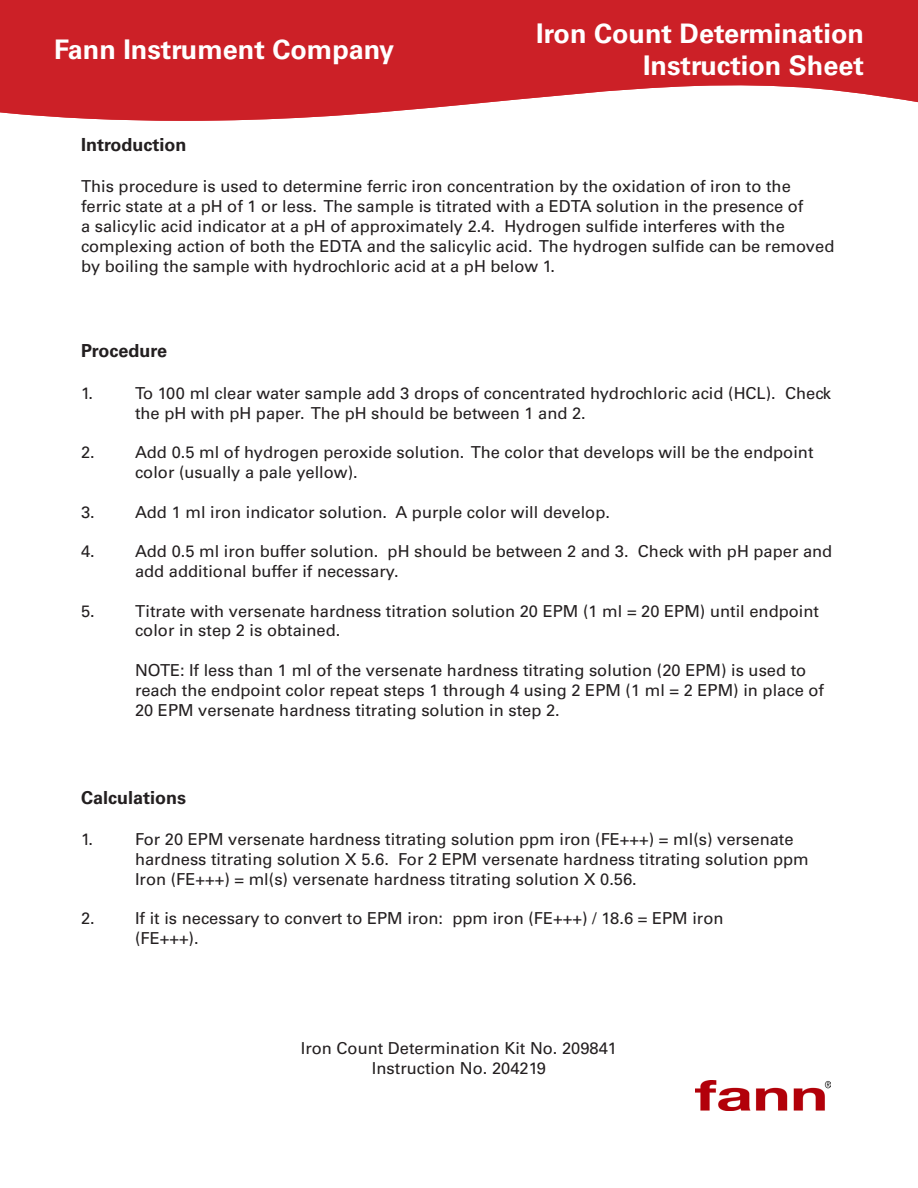
<style>
.page{position:relative;width:918px;height:1188px;background:#fff}
.page>*{position:absolute;margin:0;border:0;box-sizing:border-box;transform-origin:0 0}
.t1{font:700 27px "Univers LT Std";color:#fff}
.t2{font:700 18px "Univers LT Std";color:#231f20}
.t3{font:16.5px/19.8px "Univers LT Std";color:#231f20}
</style>
<div class="page">
<svg style="left:0;top:0;width:918px;height:121px;background:#d23e44"></svg>
<img style="left:695px;top:1080px;width:135px;height:30px">
<p class="t1" style="left:54px;top:34px;width:342px">Fann Instrument Company</p>
<p class="t1" style="left:536px;top:17px;width:329px">Iron Count Determination</p>
<p class="t1" style="left:643px;top:50px;width:222px">Instruction Sheet</p>
<p class="t2" style="left:81px;top:134px;width:107px">Introduction</p>
<p class="t3" style="left:81px;top:177px;width:755px">This procedure is used to determine ferric iron concentration by the oxidation of iron to the ferric state at a pH of 1 or less. The sample is titrated with a EDTA solution in the presence of<br>a salicylic acid indicator at a pH of approximately 2.4. Hydrogen sulfide interferes with the complexing action of both the EDTA and the salicylic acid. The hydrogen sulfide can be removed by boiling the sample with hydrochloric acid at a pH below 1.</p>
<p class="t2" style="left:81px;top:341px;width:88px">Procedure</p>
<p class="t3" style="left:81px;top:383px;width:14px">1.</p>
<p class="t3" style="left:135px;top:383px;width:698px">To 100 ml clear water sample add 3 drops of concentrated hydrochloric acid (HCL). Check the pH with pH paper. The pH should be between 1 and 2.</p>
<p class="t3" style="left:81px;top:443px;width:15px">2.</p>
<p class="t3" style="left:135px;top:443px;width:680px">Add 0.5 ml of hydrogen peroxide solution. The color that develops will be the endpoint color (usually a pale yellow).</p>
<p class="t3" style="left:81px;top:502px;width:15px">3.</p>
<p class="t3" style="left:135px;top:502px;width:477px">Add 1 ml iron indicator solution. A purple color will develop.</p>
<p class="t3" style="left:81px;top:542px;width:15px">4.</p>
<p class="t3" style="left:135px;top:542px;width:699px">Add 0.5 ml iron buffer solution. pH should be between 2 and 3. Check with pH paper and add additional buffer if necessary.</p>
<p class="t3" style="left:81px;top:601px;width:15px">5.</p>
<p class="t3" style="left:135px;top:601px;width:686px">Titrate with versenate hardness titration solution 20 EPM (1 ml = 20 EPM) until endpoint color in step 2 is obtained.</p>
<p class="t3" style="left:135px;top:660px;width:691px">NOTE: If less than 1 ml of the versenate hardness titrating solution (20 EPM) is used to reach the endpoint color repeat steps 1 through 4 using 2 EPM (1 ml = 2 EPM) in place of<br>20 EPM versenate hardness titrating solution in step 2.</p>
<p class="t2" style="left:81px;top:787px;width:107px">Calculations</p>
<p class="t3" style="left:81px;top:829px;width:14px">1.</p>
<p class="t3" style="left:135px;top:829px;width:675px">For 20 EPM versenate hardness titrating solution ppm iron (FE+++) = ml(s) versenate hardness titrating solution X 5.6. For 2 EPM versenate hardness titrating solution ppm<br>Iron (FE+++) = ml(s) versenate hardness titrating solution X 0.56.</p>
<p class="t3" style="left:81px;top:909px;width:15px">2.</p>
<p class="t3" style="left:135px;top:909px;width:590px">If it is necessary to convert to EPM iron: ppm iron (FE+++) / 18.6 = EPM iron (FE+++).</p>
<p class="t3" style="left:301px;top:1038px;width:318px">Iron Count Determination Kit No. 209841</p>
<p class="t3" style="left:372px;top:1058px;width:176px">Instruction No. 204219</p>
</div>
